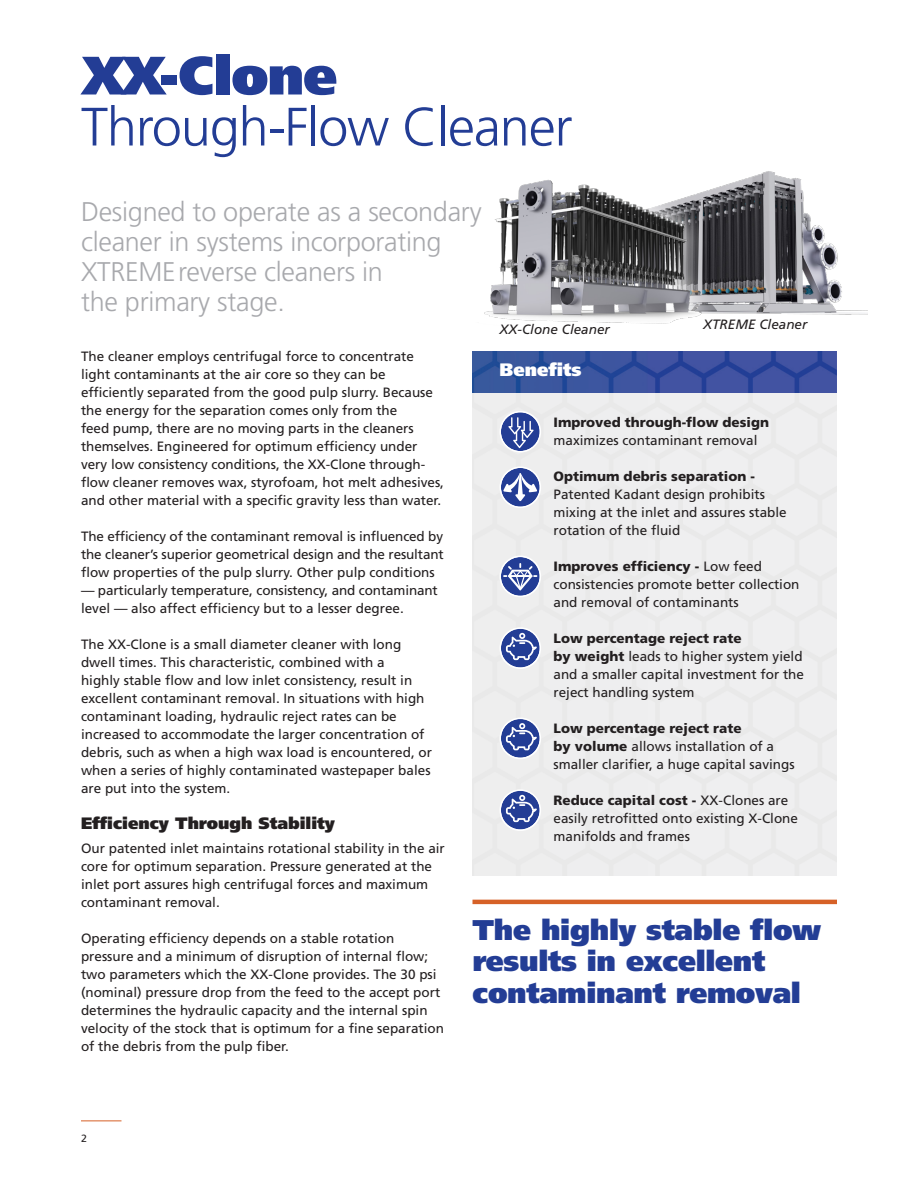
<style>
.page{position:relative;width:918px;height:1188px;background:#fff}
.page>*{position:absolute;margin:0;border:0;box-sizing:border-box;transform-origin:0 0}
.KADANT_BROCHURE_TITLE_1{font:300 54px "Frutiger LT Std";letter-spacing:-.02em;color:#233d95}
.KADANT_BROCHURE_TITLE_1-2{font:900 54px "Frutiger LT Std";letter-spacing:-.02em;color:#233d95}
.KADANT_BROCHURE_SMALL_MESSAGE_HEADER{font:900 28.5px/31.5px "Frutiger LT Std";letter-spacing:-.01em;color:#233d95}
.KADANT_BROCHURE_INTRO_MESSAGE_HEADER{font:300 27px/30px "Frutiger LT Std";letter-spacing:-.01em;color:#a8a9ad}
.KADANT_BROCHURE_SIDE_BAR_HEADER{font:900 18px "Frutiger LT Std";color:#fff}
.KADANT_BROCHURE_BULLETS_INDENT{font:900 16.5px "Frutiger LT Std";color:#231f20}
.KADANT_BROCHURE_BULLETS_INDENT-2{font:13.5px/18px "Frutiger LT Std";color:#231f20}
.KADANT_BROCHURE_BULLETS_INDENT-3{font:italic 13.5px "Frutiger LT Std";color:#231f20}
.t1{font:900 13.5px "Frutiger LT Std";color:#231f20}
.t2{font:10.5px "Frutiger LT Std";color:#231f20}
.s1{font-weight:900}
</style>
<div class="page">
<hr style="left:81px;top:1120px;width:41px;height:1px;background:#d66127">
<img style="left:722px;top:171px;width:145px;height:144px">
<div style="left:472px;top:392px;width:365px;height:484px;background:#eeeeef"></div>
<img style="left:472px;top:351px;width:365px;height:41px">
<hr style="left:472px;top:900px;width:365px;height:4px;background:#d66127">
<svg style="left:500px;top:412px;width:40px;height:40px"></svg>
<div style="left:500px;top:411px;width:41px;height:42px;border:2px solid #fff;border-radius:50%"></div>
<svg style="left:500px;top:467px;width:40px;height:40px"></svg>
<div style="left:500px;top:466px;width:41px;height:42px;border:2px solid #fff;border-radius:50%"></div>
<svg style="left:500px;top:628px;width:40px;height:40px"></svg>
<div style="left:500px;top:627px;width:41px;height:42px;border:2px solid #fff;border-radius:50%"></div>
<svg style="left:500px;top:718px;width:40px;height:40px"></svg>
<div style="left:500px;top:718px;width:41px;height:41px;border:2px solid #fff;border-radius:50%"></div>
<svg style="left:500px;top:556px;width:40px;height:40px"></svg>
<div style="left:500px;top:556px;width:41px;height:41px;border:2px solid #fff;border-radius:50%"></div>
<svg style="left:500px;top:790px;width:40px;height:40px"></svg>
<div style="left:500px;top:789px;width:41px;height:42px;border:2px solid #fff;border-radius:50%"></div>
<img style="left:484px;top:180px;width:220px;height:144px">
<p class="KADANT_BROCHURE_TITLE_1-2" style="left:81px;top:43px;width:258px">XX-Clone</p>
<p class="KADANT_BROCHURE_TITLE_1" style="left:81px;top:96px;width:493px">Through-Flow Cleaner</p>
<p class="KADANT_BROCHURE_INTRO_MESSAGE_HEADER" style="left:81px;top:197px;width:402px">Designed to operate as a secondary cleaner in systems incorporating<br>XTREME reverse cleaners in<br>the primary stage.</p>
<p class="KADANT_BROCHURE_BULLETS_INDENT-3" style="left:500px;top:322px;width:112px">XX-Clone Cleaner</p>
<p class="KADANT_BROCHURE_BULLETS_INDENT-3" style="left:703px;top:316px;width:106px">XTREME Cleaner</p>
<p class="KADANT_BROCHURE_BULLETS_INDENT-2" style="left:81px;top:348px;width:365px">The cleaner employs centrifugal force to concentrate light contaminants at the air core so they can be efficiently separated from the good pulp slurry. Because the energy for the separation comes only from the<br>feed pump, there are no moving parts in the cleaners themselves. Engineered for optimum efficiency under very low consistency conditions, the XX-Clone through&shy;flow cleaner removes wax, styrofoam, hot melt adhesives, and other material with a specific gravity less than water.</p>
<p class="KADANT_BROCHURE_BULLETS_INDENT-2" style="left:81px;top:528px;width:364px;text-align:justify">The efficiency of the contaminant removal is influenced by the cleaner’s superior geometrical design and the resultant flow properties of the pulp slurry. Other pulp conditions</p>
<p class="KADANT_BROCHURE_BULLETS_INDENT-2" style="left:81px;top:582px;width:358px">— particularly temperature, consistency, and contaminant level — also affect efficiency but to a lesser degree.</p>
<p class="KADANT_BROCHURE_BULLETS_INDENT-2" style="left:81px;top:636px;width:353px">The XX-Clone is a small diameter cleaner with long dwell times. This characteristic, combined with a<br>highly stable flow and low inlet consistency, result in excellent contaminant removal. In situations with high contaminant loading, hydraulic reject rates can be increased to accommodate the larger concentration of debris, such as when a high wax load is encountered, or when a series of highly contaminated wastepaper bales are put into the system.</p>
<p class="KADANT_BROCHURE_BULLETS_INDENT" style="left:81px;top:813px;width:255px">Efficiency Through Stability</p>
<p class="KADANT_BROCHURE_BULLETS_INDENT-2" style="left:81px;top:840px;width:365px">Our patented inlet maintains rotational stability in the air core for optimum separation. Pressure generated at the inlet port assures high centrifugal forces and maximum contaminant removal.</p>
<p class="KADANT_BROCHURE_BULLETS_INDENT-2" style="left:81px;top:930px;width:365px">Operating efficiency depends on a stable rotation pressure and a minimum of disruption of internal flow; two parameters which the XX-Clone provides. The 30 psi (nominal) pressure drop from the feed to the accept port determines the hydraulic capacity and the internal spin velocity of the stock that is optimum for a fine separation of the debris from the pulp fiber.</p>
<p class="KADANT_BROCHURE_SIDE_BAR_HEADER" style="left:500px;top:359px;width:84px">Benefits</p>
<p class="KADANT_BROCHURE_BULLETS_INDENT-2" style="left:554px;top:413px;width:217px"><span class="s1">Improved through-flow design </span>maximizes contaminant removal</p>
<p class="t1" style="left:554px;top:468px;width:203px">Optimum debris separation -</p>
<p class="KADANT_BROCHURE_BULLETS_INDENT-2" style="left:554px;top:485px;width:235px">Patented Kadant design prohibits mixing at the inlet and assures stable rotation of the fluid</p>
<p class="KADANT_BROCHURE_BULLETS_INDENT-2" style="left:554px;top:557px;width:248px"><span class="s1">Improves efficiency -</span> Low feed consistencies promote better collection and removal of contaminants</p>
<p class="KADANT_BROCHURE_BULLETS_INDENT-2" style="left:554px;top:629px;width:252px"><span class="s1">Low percentage reject rate<br>by weight</span> leads to higher system yield and a smaller capital investment for the reject handling system</p>
<p class="KADANT_BROCHURE_BULLETS_INDENT-2" style="left:554px;top:719px;width:243px"><span class="s1">Low percentage reject rate<br>by volume</span> allows installation of a smaller clarifier, a huge capital savings</p>
<p class="KADANT_BROCHURE_BULLETS_INDENT-2" style="left:554px;top:791px;width:246px"><span class="s1">Reduce capital cost -</span> XX-Clones are easily retrofitted onto existing X-Clone manifolds and frames</p>
<p class="KADANT_BROCHURE_SMALL_MESSAGE_HEADER" style="left:472px;top:914px;width:350px">The highly stable flow results in excellent</p>
<p class="KADANT_BROCHURE_SMALL_MESSAGE_HEADER" style="left:472px;top:977px;width:330px">contaminant removal</p>
<p class="t2" style="left:81px;top:1132px;width:7px">2</p>
</div>
